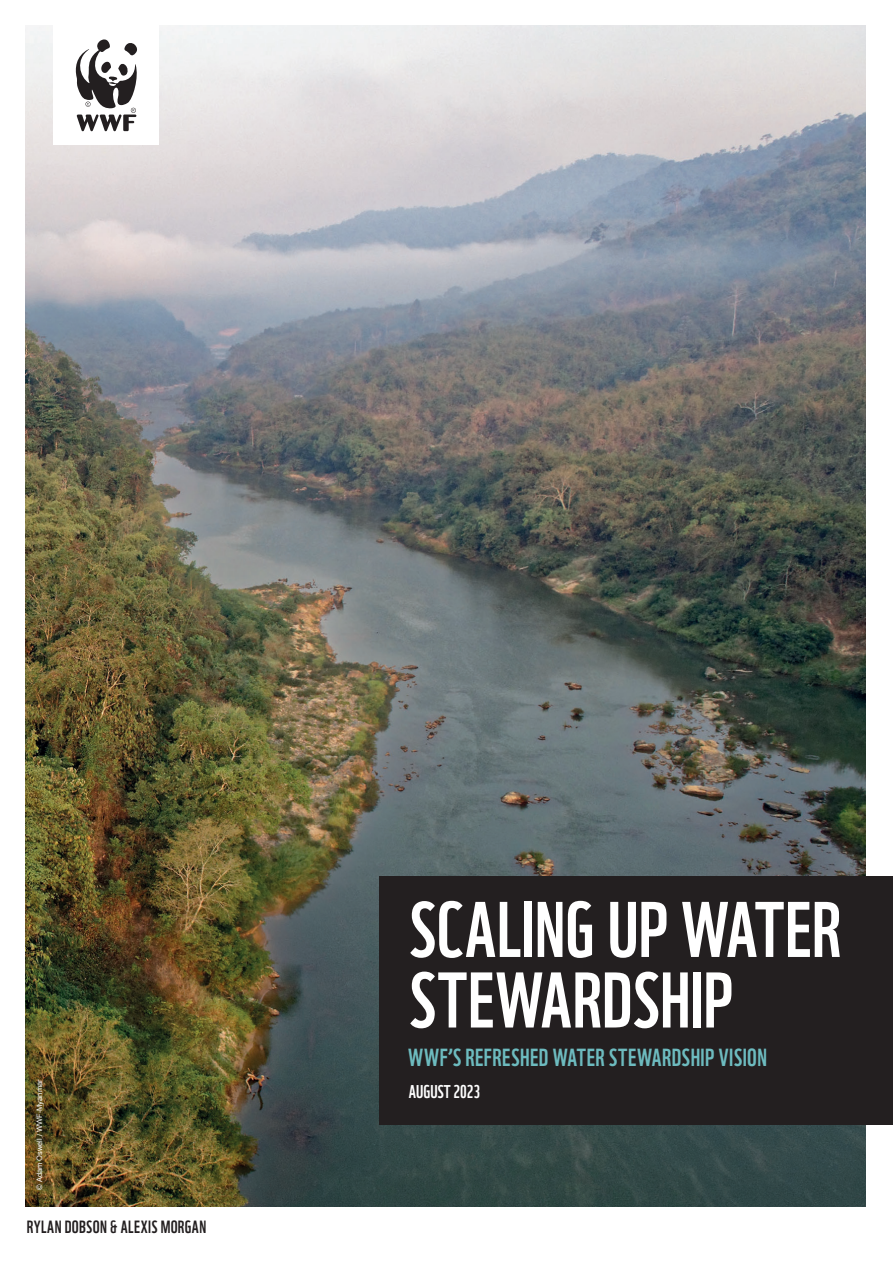
<style>
.page{position:relative;width:893px;height:1263px;background:#fff}
.page>*{position:absolute;margin:0;border:0;box-sizing:border-box;transform-origin:0 0}
.t1{font:76.5px/70.5px "WWF";letter-spacing:.01em;color:#fff}
.t2{font:24px "WWF";letter-spacing:.025em;color:#6dbbbf}
.t3{font:18px "WWF";color:#fff}
.t4{font:17.25px "WWF";letter-spacing:.025em;color:#231f20}
.t5{font:7.5px "Arial";color:#fff}
</style>
<div class="page">
<img style="left:26px;top:26px;width:840px;height:1181px">
<div style="left:54px;top:26px;width:105px;height:118px;background:#fff"></div>
<svg style="left:75px;top:39px;width:62px;height:92px"></svg>
<div style="left:380px;top:877px;width:513px;height:248px;background:#231f20"></div>
<p class="t5" style="left:35px;top:1189px;width:112px;rotate:-90deg">© Adam Oswell / WWF-Myanmar</p>
<p class="t4" style="left:27px;top:1213px;width:181px">RYLAN DOBSON &amp; ALEXIS MORGAN</p>
<h1 class="t1" style="left:409px;top:887px;width:433px">SCALING UP WATER<br>STEWARDSHIP</h1>
<p class="t2" style="left:408px;top:1039px;width:360px">WWF’S REFRESHED WATER STEWARDSHIP VISION</p>
<p class="t3" style="left:409px;top:1078px;width:73px">AUGUST 2023</p>
</div>
